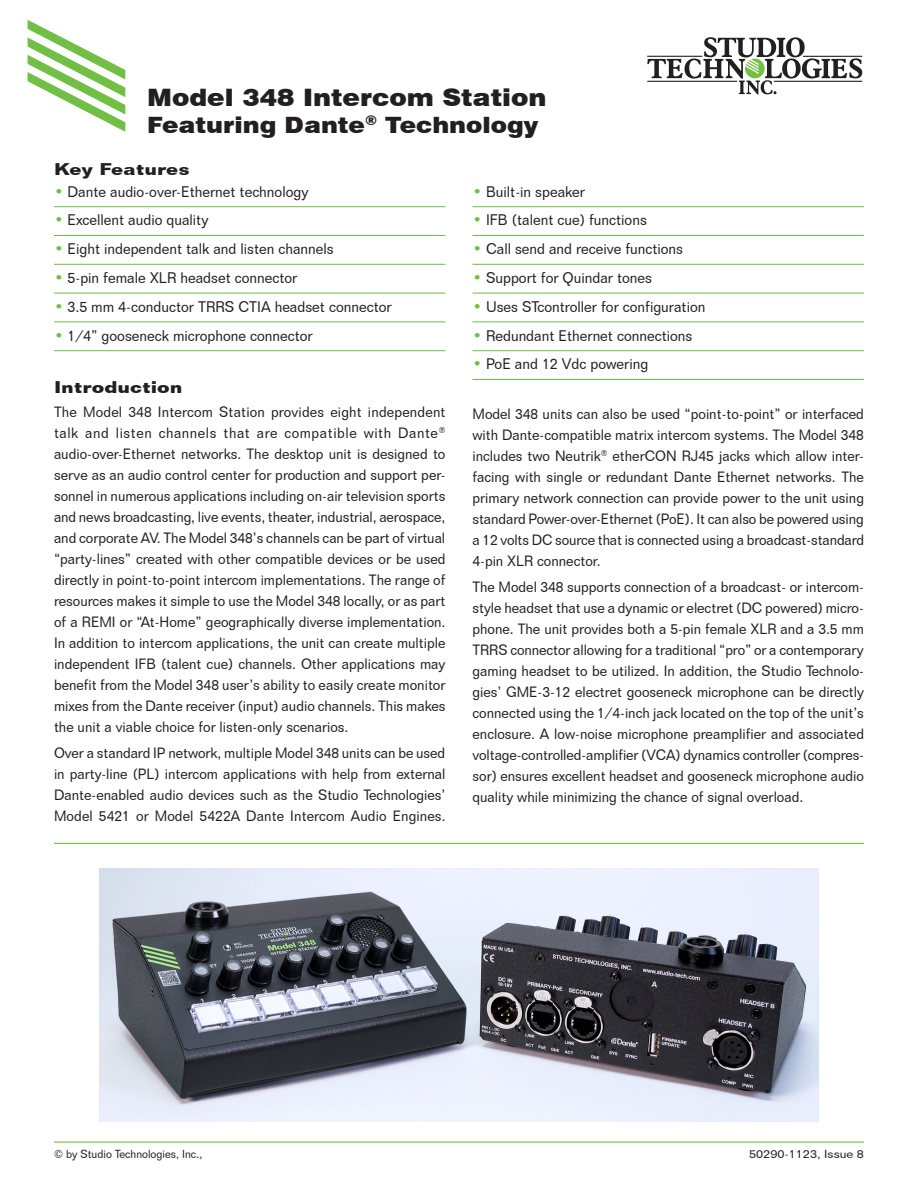
<style>
.page{position:relative;width:918px;height:1188px;background:#fff}
.page>*{position:absolute;margin:0;border:0;box-sizing:border-box;transform-origin:0 0}
.Illustration{font:900 24px "Swiss 721 BT";color:#231f20;scale:1.1 1}
.Illustration-2{font:900 22.5px "Swiss 721 BT";color:#231f20;scale:1.1 1}
.Subhead{font:700 16.5px "Folio BT";color:#231f20;scale:1.2 1}
.Feature_Text{font:15px "Folio BT";color:#231f20;scale:.95 1}
.Body_Text_Folio{font:14.55px/21px "Folio BT";color:#231f20;text-align:justify;scale:.95 1}
.Body_Text_Folio-2{font:11.4px "Folio BT";color:#231f20;scale:.95 1}
.Body_Text_Folio-3{font:11.4px "Folio BT";color:#231f20;scale:1.11 1}
.s1{color:#71bf44}
</style>
<div class="page">
<hr style="left:54px;top:1142px;width:810px;height:1px;background:#71bf44">
<hr style="left:54px;top:206px;width:392px;height:1px;background:#71bf44">
<hr style="left:54px;top:235px;width:392px;height:1px;background:#71bf44">
<hr style="left:54px;top:264px;width:392px;height:1px;background:#71bf44">
<hr style="left:54px;top:293px;width:392px;height:1px;background:#71bf44">
<hr style="left:54px;top:322px;width:392px;height:1px;background:#71bf44">
<hr style="left:54px;top:350px;width:392px;height:1px;background:#71bf44">
<svg style="left:28px;top:20px;width:97px;height:112px"></svg>
<svg style="left:647px;top:37px;width:215px;height:57px"></svg>
<hr style="left:472px;top:206px;width:392px;height:1px;background:#71bf44">
<hr style="left:472px;top:235px;width:392px;height:1px;background:#71bf44">
<hr style="left:472px;top:264px;width:392px;height:1px;background:#71bf44">
<hr style="left:472px;top:293px;width:392px;height:1px;background:#71bf44">
<hr style="left:472px;top:322px;width:392px;height:1px;background:#71bf44">
<hr style="left:472px;top:350px;width:392px;height:1px;background:#71bf44">
<hr style="left:472px;top:379px;width:392px;height:1px;background:#71bf44">
<img style="left:99px;top:869px;width:720px;height:252px">
<hr style="left:54px;top:843px;width:810px;height:1px;background:#71bf44">
<p class="Illustration" style="left:147px;top:83px;width:365px">Model 348 Intercom Station</p>
<p class="Illustration-2" style="left:147px;top:111px;width:357px">Featuring Dante<sup>®</sup> Technology</p>
<p class="Subhead" style="left:54px;top:159px;width:115px">Key Features</p>
<p class="Feature_Text" style="left:54px;top:182px;width:269px"><span class="s1">•</span> Dante audio-over-Ethernet technology</p>
<p class="Feature_Text" style="left:54px;top:211px;width:164px"><span class="s1">•</span> Excellent audio quality</p>
<p class="Feature_Text" style="left:54px;top:240px;width:296px"><span class="s1">•</span> Eight independent talk and listen channels</p>
<p class="Feature_Text" style="left:54px;top:269px;width:258px"><span class="s1">•</span> 5-pin female XLR headset connector</p>
<p class="Feature_Text" style="left:54px;top:297px;width:357px"><span class="s1">•</span> 3.5 mm 4-conductor TRRS CTIA headset connector</p>
<p class="Feature_Text" style="left:54px;top:326px;width:274px"><span class="s1">•</span> 1/4” gooseneck microphone connector</p>
<p class="Subhead" style="left:54px;top:377px;width:109px">Introduction</p>
<p class="Body_Text_Folio" style="left:54px;top:401px;width:414px">The Model 348 Intercom Station provides eight independent talk and listen channels that are compatible with Dante<sup>® </sup>audio-over-Ethernet networks. The desktop unit is designed to serve as an audio control center for production and support per&shy;sonnel in numerous applications including on-air television sports and news broadcasting, live events, theater, industrial, aerospace, and corporate AV. The Model 348’s channels can be part of virtual “party-lines” created with other compatible devices or be used directly in point-to-point intercom implementations. The range of resources makes it simple to use the Model 348 locally, or as part of a REMI or “At-Home” geographically diverse implementation.<br>In addition to intercom applications, the unit can create multiple independent IFB (talent cue) channels. Other applications may benefit from the Model 348 user’s ability to easily create monitor mixes from the Dante receiver (input) audio channels. This makes the unit a viable choice for listen-only scenarios.</p>
<p class="Body_Text_Folio" style="left:54px;top:742px;width:414px">Over a standard IP network, multiple Model 348 units can be used in party-line (PL) intercom applications with help from external Dante-enabled audio devices such as the Studio Technologies’ Model 5421 or Model 5422A Dante Intercom Audio Engines.</p>
<p class="Feature_Text" style="left:472px;top:182px;width:120px"><span class="s1">•</span> Built-in speaker</p>
<p class="Feature_Text" style="left:472px;top:211px;width:185px"><span class="s1">•</span> IFB (talent cue) functions</p>
<p class="Feature_Text" style="left:472px;top:240px;width:223px"><span class="s1">•</span> Call send and receive functions</p>
<p class="Feature_Text" style="left:472px;top:269px;width:191px"><span class="s1">•</span> Support for Quindar tones</p>
<p class="Feature_Text" style="left:472px;top:297px;width:247px"><span class="s1">•</span> Uses STcontroller for configuration</p>
<p class="Feature_Text" style="left:472px;top:326px;width:233px"><span class="s1">•</span> Redundant Ethernet connections</p>
<p class="Feature_Text" style="left:472px;top:355px;width:187px"><span class="s1">•</span> PoE and 12 Vdc powering</p>
<p class="Body_Text_Folio" style="left:472px;top:403px;width:414px">Model 348 units can also be used “point-to-point” or interfaced with Dante-compatible matrix intercom systems. The Model 348 includes two Neutrik<sup>®</sup> etherCON RJ45 jacks which allow inter&shy;facing with single or redundant Dante Ethernet networks. The primary network connection can provide power to the unit using standard Power-over-Ethernet (PoE). It can also be powered using a 12 volts DC source that is connected using a broadcast-standard 4-pin XLR connector.</p>
<p class="Body_Text_Folio" style="left:472px;top:576px;width:414px">The Model 348 supports connection of a broadcast- or intercom&shy;style headset that use a dynamic or electret (DC powered) micro&shy;phone. The unit provides both a 5-pin female XLR and a 3.5 mm TRRS connector allowing for a traditional “pro” or a contemporary gaming headset to be utilized. In addition, the Studio Technolo&shy;gies’ GME-3-12 electret gooseneck microphone can be directly connected using the 1/4-inch jack located on the top of the unit’s enclosure. A low-noise microphone preamplifier and associated voltage-controlled-amplifier (VCA) dynamics controller (compres&shy;sor) ensures excellent headset and gooseneck microphone audio quality while minimizing the chance of signal overload.</p>
<p class="Body_Text_Folio-2" style="left:54px;top:1147px;width:158px">© by Studio Technologies, Inc.,</p>
<p class="Body_Text_Folio-3" style="left:749px;top:1147px;width:105px">50290-1123, Issue 8</p>
</div>
